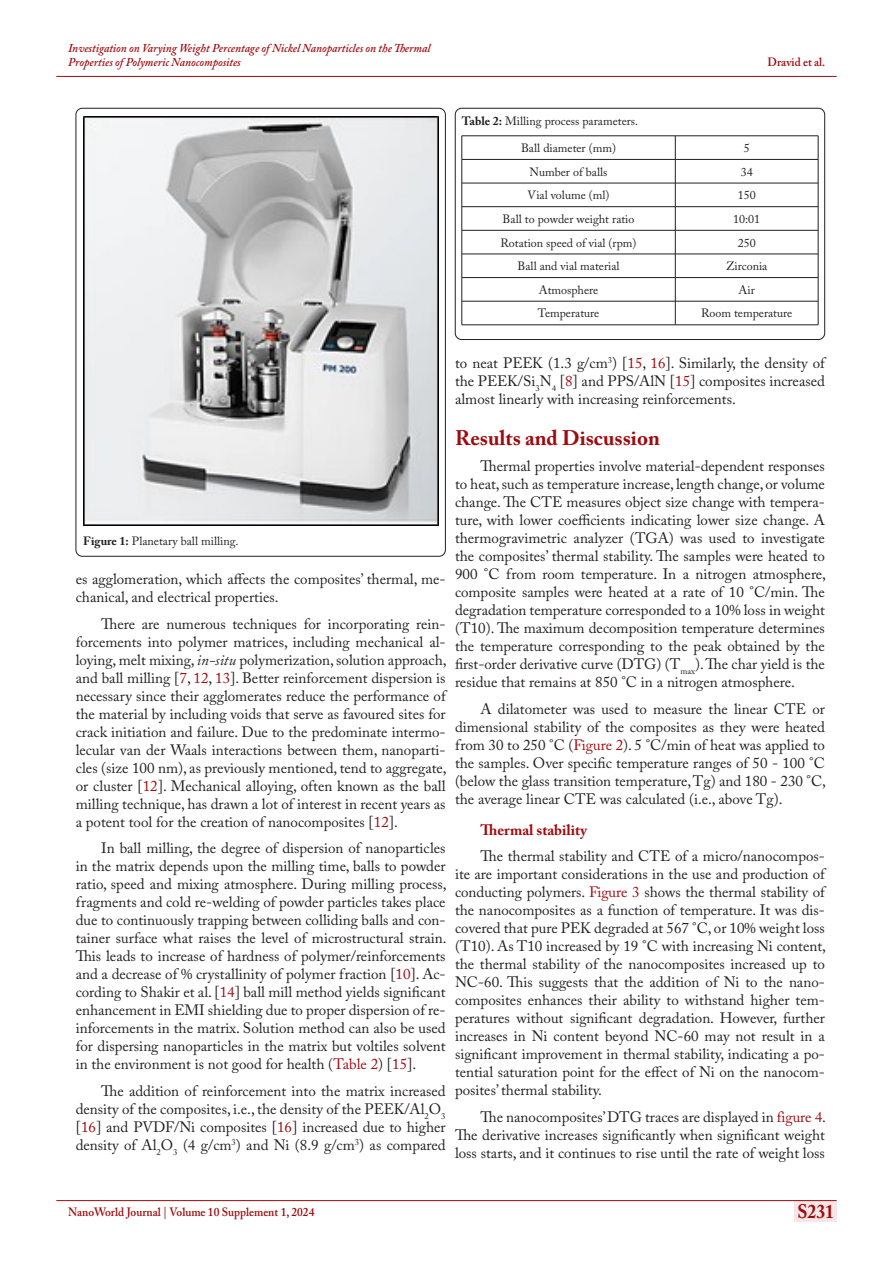
<style>
.page{position:relative;width:893px;height:1263px;background:#fff}
.page>*{position:absolute;margin:0;border:0;box-sizing:border-box;transform-origin:0 0}
.Head-new-01{font:700 21px "Adobe Caslon Pro";color:#9e0b0f}
.t1{font:700 19.5px "Adobe Caslon Pro";color:#9e0b0f;scale:.9 1}
.t2{font:15px/18px "Adobe Caslon Pro";color:#231f20;text-align:justify}
.Head-new-02{font:700 15px "Adobe Caslon Pro";color:#9e0b0f}
.t3{font:12px "Adobe Caslon Pro";color:#231f20}
.t4{font:italic 600 12px/14.4px "Adobe Caslon Pro";color:#9e0b0f;scale:.95 1}
.t5{font:600 12px "Adobe Caslon Pro";color:#9e0b0f;scale:.95 1}
.s1{font-weight:700}
.s2{color:#9e0b0f}
.s3{font-style:italic}
</style>
<div class="page">
<div style="left:794px;top:1200px;width:43px;height:21px;background:#f5e7e7"></div>
<hr style="left:56px;top:1200px;width:781px;height:1px;background:#9e0b0f">
<hr style="left:56px;top:76px;width:781px;height:1px;background:#9e0b0f">
<img style="left:83px;top:117px;width:355px;height:409px">
<div style="left:455px;top:108px;width:370px;height:232px;border:1px solid #231f20;border-radius:6px"></div>
<hr style="left:462px;top:136px;width:213px;height:1px;background:#231f20">
<hr style="left:675px;top:136px;width:143px;height:1px;background:#231f20">
<hr style="left:462px;top:159px;width:213px;height:1px;background:#231f20">
<hr style="left:675px;top:159px;width:143px;height:1px;background:#231f20">
<hr style="left:462px;top:183px;width:213px;height:1px;background:#231f20">
<hr style="left:675px;top:183px;width:143px;height:1px;background:#231f20">
<hr style="left:462px;top:206px;width:213px;height:1px;background:#231f20">
<hr style="left:675px;top:206px;width:143px;height:1px;background:#231f20">
<hr style="left:462px;top:230px;width:213px;height:1px;background:#231f20">
<hr style="left:675px;top:230px;width:143px;height:1px;background:#231f20">
<hr style="left:462px;top:254px;width:213px;height:1px;background:#231f20">
<hr style="left:675px;top:254px;width:143px;height:1px;background:#231f20">
<hr style="left:462px;top:277px;width:213px;height:1px;background:#231f20">
<hr style="left:675px;top:277px;width:143px;height:1px;background:#231f20">
<hr style="left:462px;top:301px;width:213px;height:1px;background:#231f20">
<svg style="left:462px;top:136px;width:1px;height:189px"></svg>
<hr style="left:675px;top:301px;width:143px;height:1px;background:#231f20">
<svg style="left:675px;top:136px;width:1px;height:189px"></svg>
<svg style="left:818px;top:136px;width:1px;height:189px"></svg>
<hr style="left:462px;top:325px;width:213px;height:1px;background:#231f20">
<hr style="left:675px;top:325px;width:143px;height:1px;background:#231f20">
<p class="t4" style="left:68px;top:41px;width:383px">Investigation on Varying Weight Percentage of Nickel Nanoparticles on the Thermal<br>Properties of Polymeric Nanocomposites</p>
<p class="t5" style="left:768px;top:55px;width:62px">Dravid et al.</p>
<p class="t3" style="left:462px;top:114px;width:178px"><span class="s1">Table 2:</span> Milling process parameters.</p>
<p class="t3" style="left:521px;top:141px;width:97px">Ball diameter (mm)</p>
<p class="t3" style="left:744px;top:141px;width:7px">5</p>
<p class="t3" style="left:530px;top:164px;width:79px">Number of balls</p>
<p class="t3" style="left:741px;top:164px;width:13px">34</p>
<p class="t3" style="left:527px;top:188px;width:84px">Vial volume (ml)</p>
<p class="t3" style="left:738px;top:188px;width:19px">150</p>
<p class="t3" style="left:503px;top:212px;width:133px">Ball to powder weight ratio</p>
<p class="t3" style="left:733px;top:212px;width:29px">10:01</p>
<p class="t3" style="left:501px;top:235px;width:137px">Rotation speed of vial (rpm)</p>
<p class="t3" style="left:738px;top:235px;width:19px">250</p>
<p class="t3" style="left:517px;top:259px;width:104px">Ball and vial material</p>
<p class="t3" style="left:726px;top:259px;width:43px">Zirconia</p>
<p class="t3" style="left:539px;top:283px;width:61px">Atmosphere</p>
<p class="t3" style="left:739px;top:283px;width:18px">Air</p>
<p class="t3" style="left:538px;top:306px;width:63px">Temperature</p>
<p class="t3" style="left:701px;top:306px;width:93px">Room temperature</p>
<p class="t2" style="left:455px;top:353px;width:371px">to neat PEEK (1.3 g/cm<sup>3</sup>) [<span class="s2">15</span>, <span class="s2">16</span>]. Similarly, the density of the PEEK/Si<sub>3</sub>N<sub>4</sub> [<span class="s2">8</span>] and PPS/AlN [<span class="s2">15</span>] composites increased almost linearly with increasing reinforcements.</p>
<p class="Head-new-01" style="left:455px;top:425px;width:206px">Results and Discussion</p>
<p class="t2" style="left:455px;top:457px;width:373px;text-indent:26px">Thermal properties involve material-dependent responses to heat, such as temperature increase, length change, or volume change. The CTE measures object size change with tempera&shy;ture, with lower coefficients indicating lower size change. A thermogravimetric analyzer (TGA) was used to investigate the composites’ thermal stability. The samples were heated to 900 °C from room temperature. In a nitrogen atmosphere, composite samples were heated at a rate of 10 °C/min. The degradation temperature corresponded to a 10% loss in weight (T10). The maximum decomposition temperature determines the temperature corresponding to the peak obtained by the first-order derivative curve (DTG) (T<sub>max</sub>). The char yield is the residue that remains at 850 °C in a nitrogen atmosphere.</p>
<p class="t2" style="left:455px;top:699px;width:373px;text-indent:26px">A dilatometer was used to measure the linear CTE or dimensional stability of the composites as they were heated from 30 to 250 °C (<span class="s2">Figure 2</span>). 5 °C/min of heat was applied to the samples. Over specific temperature ranges of 50 - 100 °C (below the glass transition temperature, Tg) and 180 - 230 °C, the average linear CTE was calculated (i.e., above Tg).</p>
<p class="Head-new-02" style="left:480px;top:821px;width:108px">Thermal stability</p>
<p class="t2" style="left:455px;top:847px;width:372px;text-indent:26px">The thermal stability and CTE of a micro/nanocompos&shy;ite are important considerations in the use and production of conducting polymers. <span class="s2">Figure 3</span> shows the thermal stability of the nanocomposites as a function of temperature. It was dis&shy;covered that pure PEK degraded at 567 °C, or 10% weight loss (T10). As T10 increased by 19 °C with increasing Ni content, the thermal stability of the nanocomposites increased up to NC-60. This suggests that the addition of Ni to the nano&shy;composites enhances their ability to withstand higher tem&shy;peratures without significant degradation. However, further increases in Ni content beyond NC-60 may not result in a significant improvement in thermal stability, indicating a po&shy;tential saturation point for the effect of Ni on the nanocom&shy;posites’ thermal stability.</p>
<p class="t2" style="left:455px;top:1107px;width:372px;text-indent:26px">The nanocomposites’ DTG traces are displayed in <span class="s2">figure 4</span>.<br>The derivative increases significantly when significant weight loss starts, and it continues to rise until the rate of weight loss</p>
<p class="t3" style="left:83px;top:534px;width:157px"><span class="s1">Figure 1:</span> Planetary ball milling.</p>
<p class="t2" style="left:76px;top:570px;width:371px">es agglomeration, which affects the composites’ thermal, me&shy;chanical, and electrical properties.</p>
<p class="t2" style="left:76px;top:615px;width:373px;text-indent:26px">There are numerous techniques for incorporating rein&shy;forcements into polymer matrices, including mechanical al&shy;loying, melt mixing, <span class="s3">in-situ</span> polymerization, solution approach, and ball milling [<span class="s2">7</span>, <span class="s2">12</span>, <span class="s2">13</span>]. Better reinforcement dispersion is necessary since their agglomerates reduce the performance of the material by including voids that serve as favoured sites for crack initiation and failure. Due to the predominate intermo&shy;lecular van der Waals interactions between them, nanoparti&shy;cles (size 100 nm), as previously mentioned, tend to aggregate, or cluster [<span class="s2">12</span>]. Mechanical alloying, often known as the ball milling technique, has drawn a lot of interest in recent years as a potent tool for the creation of nanocomposites [<span class="s2">12</span>].</p>
<p class="t2" style="left:76px;top:839px;width:373px;text-indent:26px">In ball milling, the degree of dispersion of nanoparticles in the matrix depends upon the milling time, balls to powder ratio, speed and mixing atmosphere. During milling process, fragments and cold re-welding of powder particles takes place due to continuously trapping between colliding balls and con&shy;tainer surface what raises the level of microstructural strain.<br>This leads to increase of hardness of polymer/reinforcements and a decrease of % crystallinity of polymer fraction [<span class="s2">10</span>]. Ac&shy;cording to Shakir et al. [<span class="s2">14</span>] ball mill method yields significant enhancement in EMI shielding due to proper dispersion of re&shy;inforcements in the matrix. Solution method can also be used for dispersing nanoparticles in the matrix but voltiles solvent in the environment is not good for health (<span class="s2">Table 2</span>) [<span class="s2">15</span>].</p>
<p class="t2" style="left:76px;top:1082px;width:371px;text-indent:26px">The addition of reinforcement into the matrix increased density of the composites, i.e., the density of the PEEK/Al<sub>2</sub>O<sub>3 </sub>[<span class="s2">16</span>] and PVDF/Ni composites [<span class="s2">16</span>] increased due to higher density of Al<sub>2</sub>O<sub>3</sub> (4 g/cm<sup>3</sup>) and Ni (8.9 g/cm<sup>3</sup>) as compared</p>
<p class="t5" style="left:68px;top:1204px;width:261px">NanoWorld Journal | Volume 10 Supplement 1, 2024</p>
<h2 class="t1" style="left:797px;top:1200px;width:42px">S231</h2>
</div>
